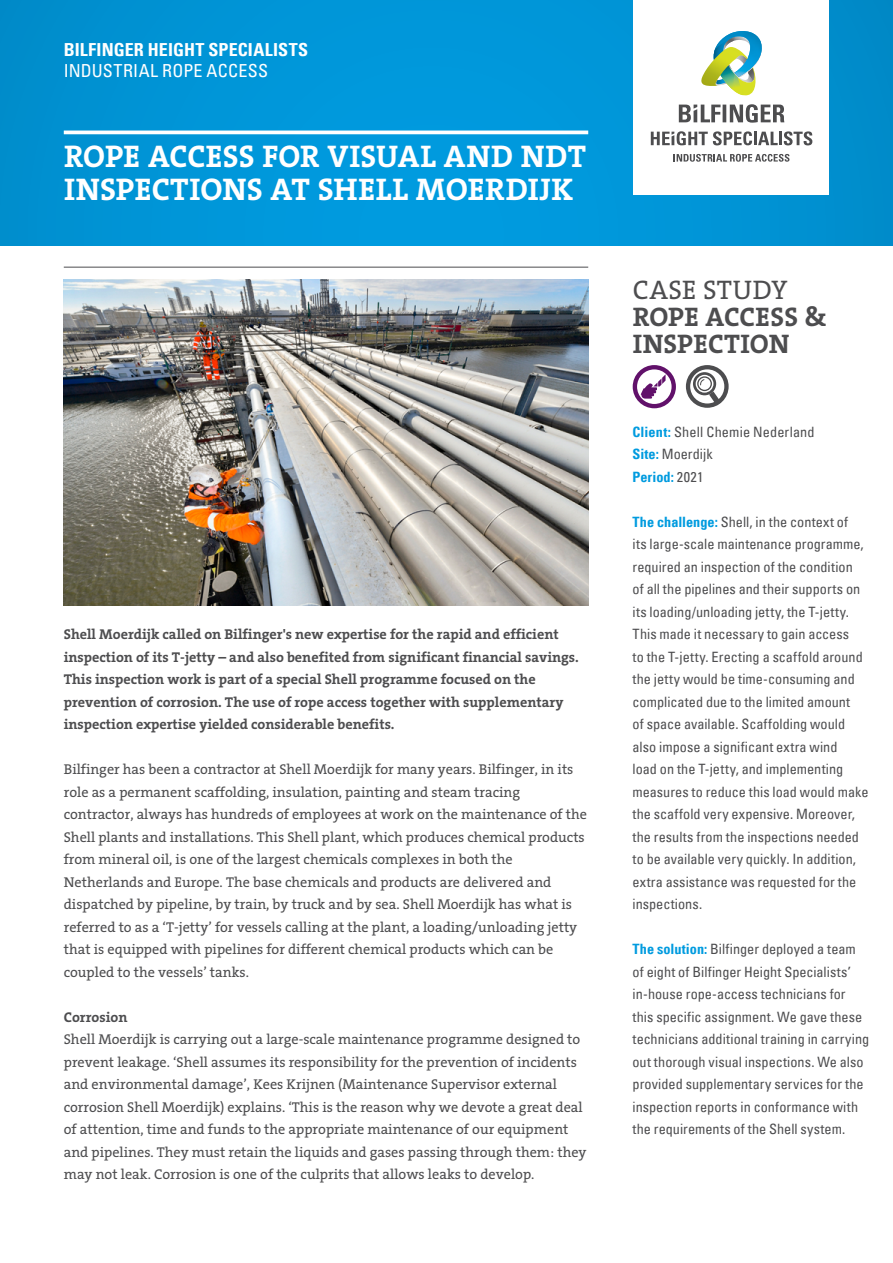
<style>
.page{position:relative;width:893px;height:1263px;background:#fff}
.page>*{position:absolute;margin:0;border:0;box-sizing:border-box;transform-origin:0 0}
.t1{font:700 31.5px/33.8px "The Serif W7";letter-spacing:.005em;color:#fff}
.t2{font:700 27px/27px "The Serif W7";letter-spacing:.005em;color:#4d4d4f}
.t3{font:27px "The Serif W5 Plain";letter-spacing:.02em;color:#4d4d4f}
.t4{font:18px "Univers Com 67 Bold Cond";letter-spacing:.01em;color:#fff}
.t5{font:condensed 18px "Univers Com 57";letter-spacing:.015em;color:#fff}
.t6{font:14.25px/22.5px "The Serif W5 Plain";color:#4d4d4f}
.t7{font:condensed 14.25px/22.5px "Univers Com 57";color:#4d4d4f}
.t8{font:700 14.25px/22.5px "The Serif W7";color:#4d4d4f}
.t9{font:14.25px "Univers Com 67 Bold Cond";letter-spacing:.005em;color:#009bdf}
.s1{font-family:"Univers Com 67 Bold Cond";font-stretch:normal;color:#009bdf}
.s2{font-family:"Univers Com 57";font-stretch:condensed;color:#4d4d4f}
</style>
<div class="page">
<svg style="left:0;top:0;width:893px;height:245px;background:#0095d6"></svg>
<hr style="left:64px;top:131px;width:524px;height:3px;background:#fff">
<div style="left:634px;top:0;width:195px;height:194px;background:#fff"></div>
<svg style="left:729px;top:77px;width:27px;height:19px"></svg>
<img style="left:723px;top:31px;width:39px;height:46px">
<img style="left:716px;top:38px;width:15px;height:9px">
<img style="left:701px;top:47px;width:47px;height:39px">
<svg style="left:679px;top:104px;width:105px;height:19px"></svg>
<svg style="left:651px;top:131px;width:161px;height:14px"></svg>
<svg style="left:674px;top:154px;width:115px;height:8px"></svg>
<hr style="left:64px;top:267px;width:524px;height:1px;background:#4d4d4f">
<img style="left:64px;top:279px;width:524px;height:326px">
<svg style="left:633px;top:365px;width:43px;height:43px"></svg>
<svg style="left:686px;top:365px;width:43px;height:43px"></svg>
<p class="t4" style="left:64px;top:38px;width:246px">BILFINGER HEIGHT SPECIALISTS</p>
<p class="t5" style="left:64px;top:59px;width:206px">INDUSTRIAL ROPE ACCESS</p>
<h1 class="t1" style="left:64px;top:139px;width:523px">ROPE ACCESS FOR VISUAL AND NDT<br>INSPECTIONS AT SHELL MOERDIJK</h1>
<p class="t8" style="left:64px;top:623px;width:517px">Shell Moerdijk called on Bilfinger's new expertise for the rapid and efficient inspection of its T-jetty – and also benefited from significant financial savings.<br>This inspection work is part of a special Shell programme focused on the prevention of corrosion. The use of rope access together with supplementary inspection expertise yielded considerable benefits.</p>
<p class="t6" style="left:64px;top:758px;width:525px">Bilfinger has been a contractor at Shell Moerdijk for many years. Bilfinger, in its role as a permanent scaffolding, insulation, painting and steam tracing contractor, always has hundreds of employees at work on the maintenance of the Shell plants and installations. This Shell plant, which produces chemical products from mineral oil, is one of the largest chemicals complexes in both the Netherlands and Europe. The base chemicals and products are delivered and dispatched by pipeline, by train, by truck and by sea. Shell Moerdijk has what is referred to as a ‘T-jetty’ for vessels calling at the plant, a loading/unloading jetty that is equipped with pipelines for different chemical products which can be coupled to the vessels’ tanks.</p>
<p class="t8" style="left:64px;top:1006px;width:65px">Corrosion</p>
<p class="t6" style="left:64px;top:1028px;width:524px">Shell Moerdijk is carrying out a large-scale maintenance programme designed to prevent leakage. ‘Shell assumes its responsibility for the prevention of incidents and environmental damage’, Kees Krijnen (Maintenance Supervisor external corrosion Shell Moerdijk) explains. ‘This is the reason why we devote a great deal of attention, time and funds to the appropriate maintenance of our equipment and pipelines. They must retain the liquids and gases passing through them: they may not leak. Corrosion is one of the culprits that allows leaks to develop.</p>
<h2 class="t3" style="left:633px;top:273px;width:156px">CASE STUDY</h2>
<h2 class="t2" style="left:633px;top:304px;width:196px">ROPE ACCESS &amp;<br>INSPECTION</h2>
<p class="t7" style="left:632px;top:420px;width:184px"><span class="s1">Client:</span> Shell Chemie Nederland<br><span class="s1">Site:</span> Moerdijk</p>
<p class="t9" style="left:632px;top:468px;width:72px">Period: <span class="s2">2021</span></p>
<p class="t7" style="left:632px;top:510px;width:237px"><span class="s1">The challenge:</span> Shell, in the context of<br>its large-scale maintenance programme, required an inspection of the condition<br>of all the pipelines and their supports on its loading/unloading jetty, the T-jetty.<br>This made it necessary to gain access<br>to the T-jetty. Erecting a scaffold around the jetty would be time-consuming and complicated due to the limited amount<br>of space available. Scaffolding would also impose a significant extra wind<br>load on the T-jetty, and implementing measures to reduce this load would make the scaffold very expensive. Moreover, the results from the inspections needed to be available very quickly. In addition, extra assistance was requested for the inspections.</p>
<p class="t7" style="left:632px;top:938px;width:238px"><span class="s1">The solution:</span> Bilfinger deployed a team of eight of Bilfinger Height Specialists’ in-house rope-access technicians for this specific assignment. We gave these technicians additional training in carrying out thorough visual inspections. We also provided supplementary services for the inspection reports in conformance with the requirements of the Shell system.</p>
</div>
